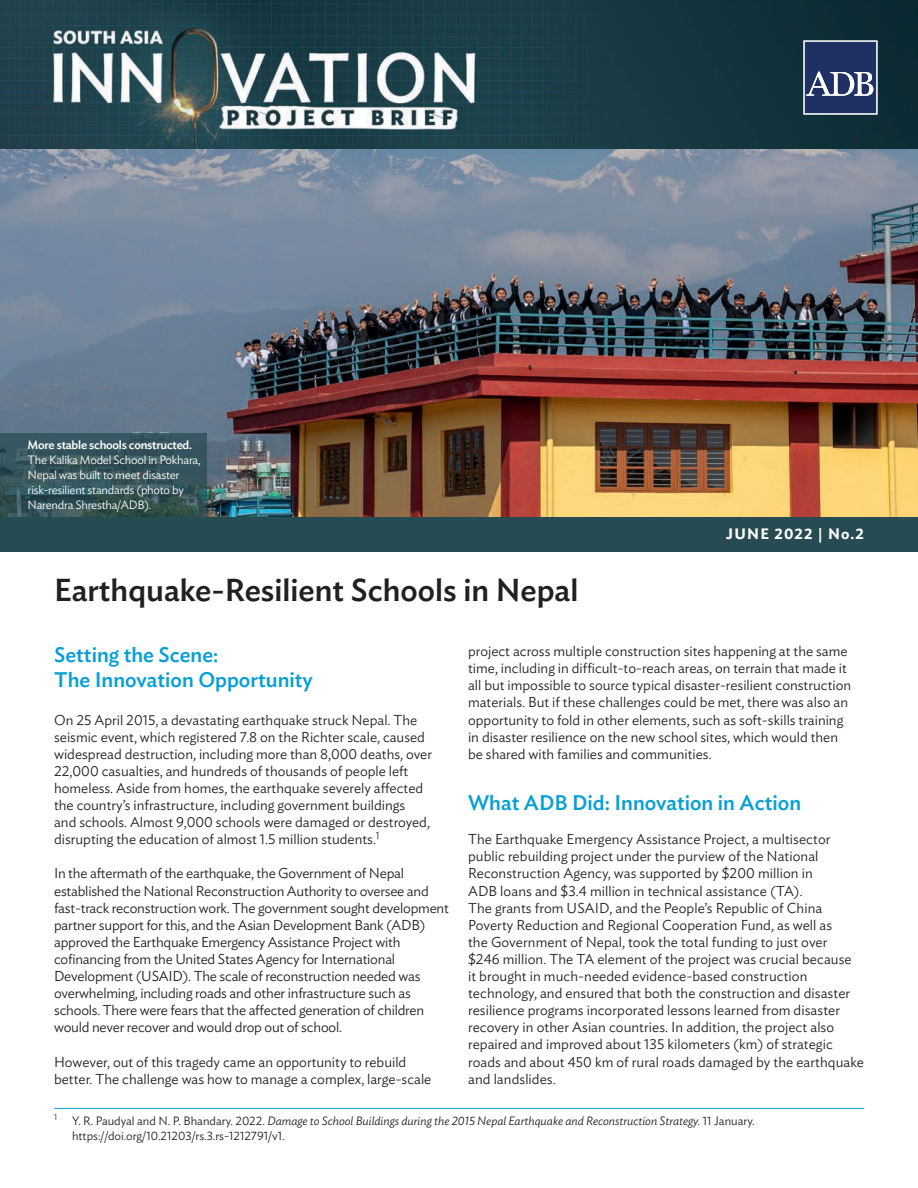
<style>
.page{position:relative;width:918px;height:1188px;background:#fff}
.page>*{position:absolute;margin:0;border:0;box-sizing:border-box;transform-origin:0 0}
.t1{font:500 31.5px "Ideal Sans";color:#231f20}
.t2{font:500 21px/25.2px "Ideal Sans";color:#089fd6}
.t3{font:600 15px "Ideal Sans";letter-spacing:.08em;color:#fff}
.t4{font:300 14.25px/17.1px "Ideal Sans";color:#231f20}
.t5{font:300 12px/14.4px "Ideal Sans";color:#231f20}
.t6{font:300 12px/15px "Ideal Sans";letter-spacing:-.02em;color:#fff}
.t7{font:500 12px "Ideal Sans";letter-spacing:-.02em;color:#fff}
.s1{font-style:italic}
</style>
<div class="page">
<img style="left:0;top:149px;width:918px;height:369px">
<img style="left:0;top:0;width:918px;height:149px">
<div style="left:0;top:518px;width:918px;height:34px;background:#274b52"></div>
<svg style="left:0;top:433px;width:207px;height:85px;background:#355359"></svg>
<hr style="left:54px;top:1108px;width:810px;height:1px;background:#089fd6">
<div style="left:804px;top:41px;width:73px;height:73px;background:#1f3063"></div>
<svg style="left:806px;top:72px;width:67px;height:24px"></svg>
<div style="left:803px;top:40px;width:75px;height:75px;border:1px solid #fff"></div>
<p class="t7" style="left:28px;top:436px;width:166px">More stable schools constructed.</p>
<p class="t6" style="left:28px;top:451px;width:174px">The Kalika Model School in Pokhara,<br>Nepal was built to meet disaster risk-resilient standards (photo by<br>Narendra Shrestha/ADB).</p>
<h1 class="t1" style="left:54px;top:566px;width:526px">Earthquake-Resilient Schools in Nepal</h1>
<p class="t3" style="left:726px;top:522px;width:139px">JUNE 2022 | No.2</p>
<h2 class="t2" style="left:54px;top:640px;width:260px">Setting the Scene:<br>The Innovation Opportunity</h2>
<p class="t4" style="left:54px;top:710px;width:380px">On 25 April 2015, a devastating earthquake struck Nepal. The seismic event, which registered 7.8 on the Richter scale, caused widespread destruction, including more than 8,000 deaths, over 22,000 casualties, and hundreds of thousands of people left homeless. Aside from homes, the earthquake severely affected the country’s infrastructure, including government buildings<br>and schools. Almost 9,000 schools were damaged or destroyed, disrupting the education of almost 1.5 million students.<sup>1</sup></p>
<p class="t4" style="left:54px;top:864px;width:396px">In the aftermath of the earthquake, the Government of Nepal established the National Reconstruction Authority to oversee and fast-track reconstruction work. The government sought development partner support for this, and the Asian Development Bank (ADB) approved the Earthquake Emergency Assistance Project with cofinancing from the United States Agency for International Development (USAID). The scale of reconstruction needed was overwhelming, including roads and other infrastructure such as schools. There were fears that the affected generation of children would never recover and would drop out of school.</p>
<p class="t4" style="left:54px;top:1052px;width:379px">However, out of this tragedy came an opportunity to rebuild better. The challenge was how to manage a complex, large-scale</p>
<p class="t4" style="left:468px;top:641px;width:385px">project across multiple construction sites happening at the same time, including in difficult-to-reach areas, on terrain that made it all but impossible to source typical disaster-resilient construction materials. But if these challenges could be met, there was also an opportunity to fold in other elements, such as soft-skills training in disaster resilience on the new school sites, which would then be shared with families and communities.</p>
<h2 class="t2" style="left:468px;top:788px;width:335px">What ADB Did: Innovation in Action</h2>
<p class="t4" style="left:468px;top:829px;width:397px">The Earthquake Emergency Assistance Project, a multisector public rebuilding project under the purview of the National Reconstruction Agency, was supported by $200 million in<br>ADB loans and $3.4 million in technical assistance (TA).<br>The grants from USAID, and the People’s Republic of China Poverty Reduction and Regional Cooperation Fund, as well as<br>the Government of Nepal, took the total funding to just over<br>$246 million. The TA element of the project was crucial because<br>it brought in much-needed evidence-based construction technology, and ensured that both the construction and disaster resilience programs incorporated lessons learned from disaster recovery in other Asian countries. In addition, the project also repaired and improved about 135 kilometers (km) of strategic roads and about 450 km of rural roads damaged by the earthquake and landslides.</p>
<p class="t5" style="left:72px;top:1113px;width:684px;text-indent:-18px"><sup>1</sup> Y. R. Paudyal and N. P. Bhandary. 2022. <span class="s1">Damage to School Buildings during the 2015 Nepal Earthquake and Reconstruction Strategy.</span> 11 January. https://doi.org/10.21203/rs.3.rs-1212791/v1.</p>
</div>
